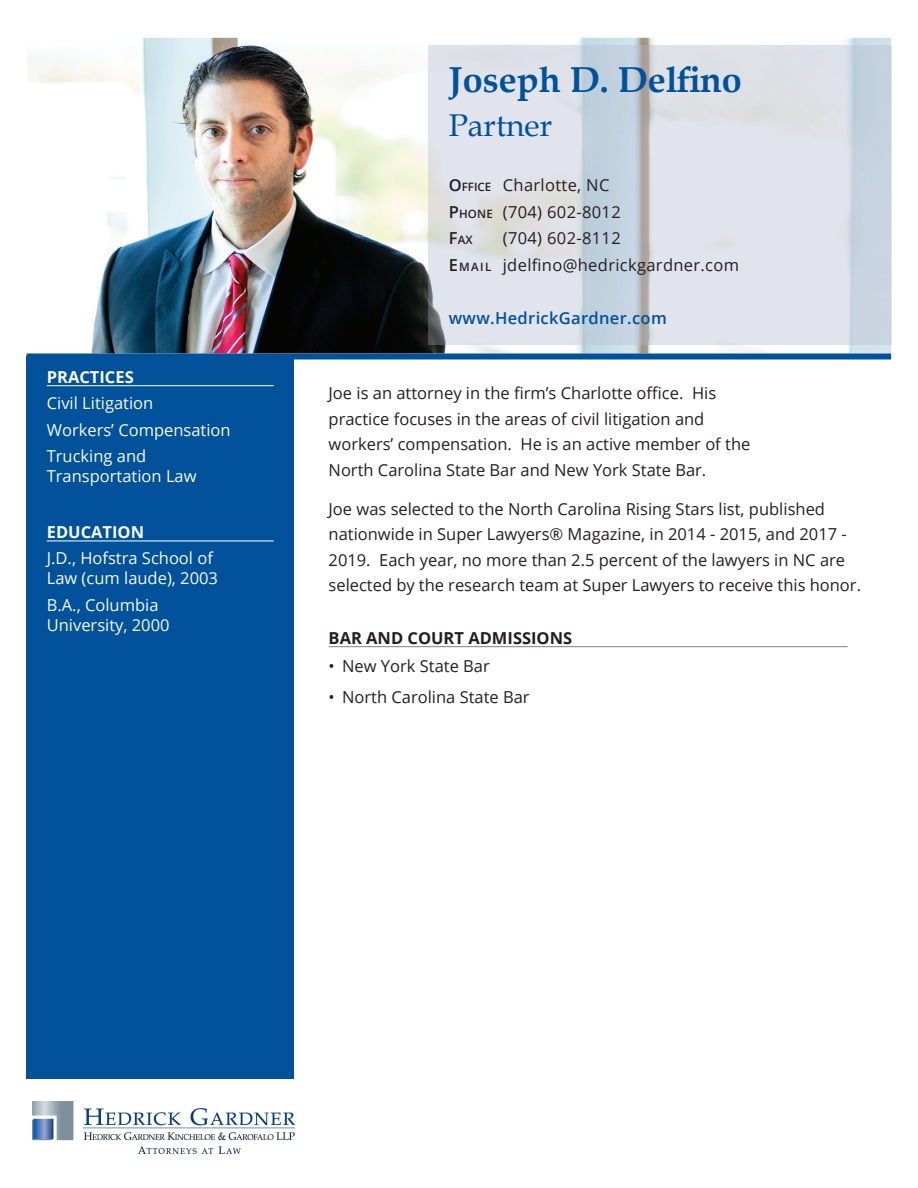
<style>
.page{position:relative;width:918px;height:1188px;background:#fff}
.page>*{position:absolute;margin:0;border:0;box-sizing:border-box;transform-origin:0 0}
.t1{font:700 36px "Book Antiqua";color:#01529a}
.t2{font:31.5px "Book Antiqua";color:#01529a}
.t3{font:16.5px/25.5px "Open Sans";color:#231f20}
.t4{font:16.5px/26.5px "Open Sans";color:#fafafa}
.t5{font:16.5px/26.5px "Open Sans";letter-spacing:.02em;color:#231f20}
.t6{font:600 16.5px "Open Sans";letter-spacing:.02em;color:#01529a}
.t7{font:700 16.5px "Open Sans";color:#231f20}
.t8{font:700 16.5px "Open Sans";color:#fafafa}
.t9{font:600 11.55px "Open Sans";color:#231f20}
.s1{font-weight:600}
.s2{font-weight:600;font-size:11.55px}
.s3{font-size:16.5px}
</style>
<div class="page">
<img style="left:33px;top:1101px;width:262px;height:52px">
<img style="left:27px;top:38px;width:864px;height:315px">
<hr style="left:329px;top:646px;width:519px;height:1px;background:#807f87">
<div style="left:27px;top:356px;width:267px;height:723px;background:#01529a"></div>
<hr style="left:47px;top:385px;width:227px;height:1px;background:#fff">
<hr style="left:47px;top:541px;width:227px;height:1px;background:#fff">
<hr style="left:891px;top:45px;width:1px;height:299px;background:#e2e4ed">
<img style="left:429px;top:45px;width:462px;height:299px">
<div style="left:27px;top:353px;width:864px;height:6px;background:#01529a"></div>
<p class="t8" style="left:47px;top:365px;width:89px">PRACTICES</p>
<p class="t4" style="left:47px;top:389px;width:185px">Civil Litigation<br>Workers’ Compensation<br>Trucking and</p>
<p class="t4" style="left:47px;top:462px;width:151px">Transportation Law</p>
<p class="t8" style="left:47px;top:520px;width:99px">EDUCATION</p>
<p class="t4" style="left:47px;top:548px;width:173px;line-height:19.8px">J.D., Hofstra School of<br>Law (cum laude), 2003</p>
<p class="t4" style="left:47px;top:594px;width:124px;line-height:19.8px">B.A., Columbia<br>University, 2000</p>
<h1 class="t1" style="left:449px;top:55px;width:294px">Joseph D. Delfino</h1>
<h2 class="t2" style="left:449px;top:104px;width:105px">Partner</h2>
<p class="t5" style="left:449px;top:172px;width:174px"><span class="s1">O</span><span class="s2">FFICE</span> Charlotte, NC<br><span class="s1">P</span><span class="s2">HONE</span> (704) 602-8012</p>
<p class="t9" style="left:449px;top:232px;width:25px"><span class="s3">F</span>AX</p>
<p class="t5" style="left:449px;top:225px;width:292px;text-indent:54px">(704) 602-8112<br><span class="s1">E</span><span class="s2">MAIL</span> jdelfino@hedrickgardner.com</p>
<p class="t6" style="left:449px;top:307px;width:219px">www.HedrickGardner.com</p>
<p class="t3" style="left:329px;top:380px;width:423px">Joe is an attorney in the firm’s Charlotte office. His practice focuses in the areas of civil litigation and workers’ compensation. He is an active member of the North Carolina State Bar and New York State Bar.</p>
<p class="t3" style="left:329px;top:495px;width:534px">Joe was selected to the North Carolina Rising Stars list, published nationwide in Super Lawyers® Magazine, in 2014 - 2015, and 2017 - 2019. Each year, no more than 2.5 percent of the lawyers in NC are selected by the research team at Super Lawyers to receive this honor.</p>
<p class="t7" style="left:329px;top:626px;width:245px">BAR AND COURT ADMISSIONS</p>
<p class="t3" style="left:329px;top:653px;width:163px">• New York State Bar</p>
<p class="t3" style="left:329px;top:684px;width:203px">• North Carolina State Bar</p>
</div>
